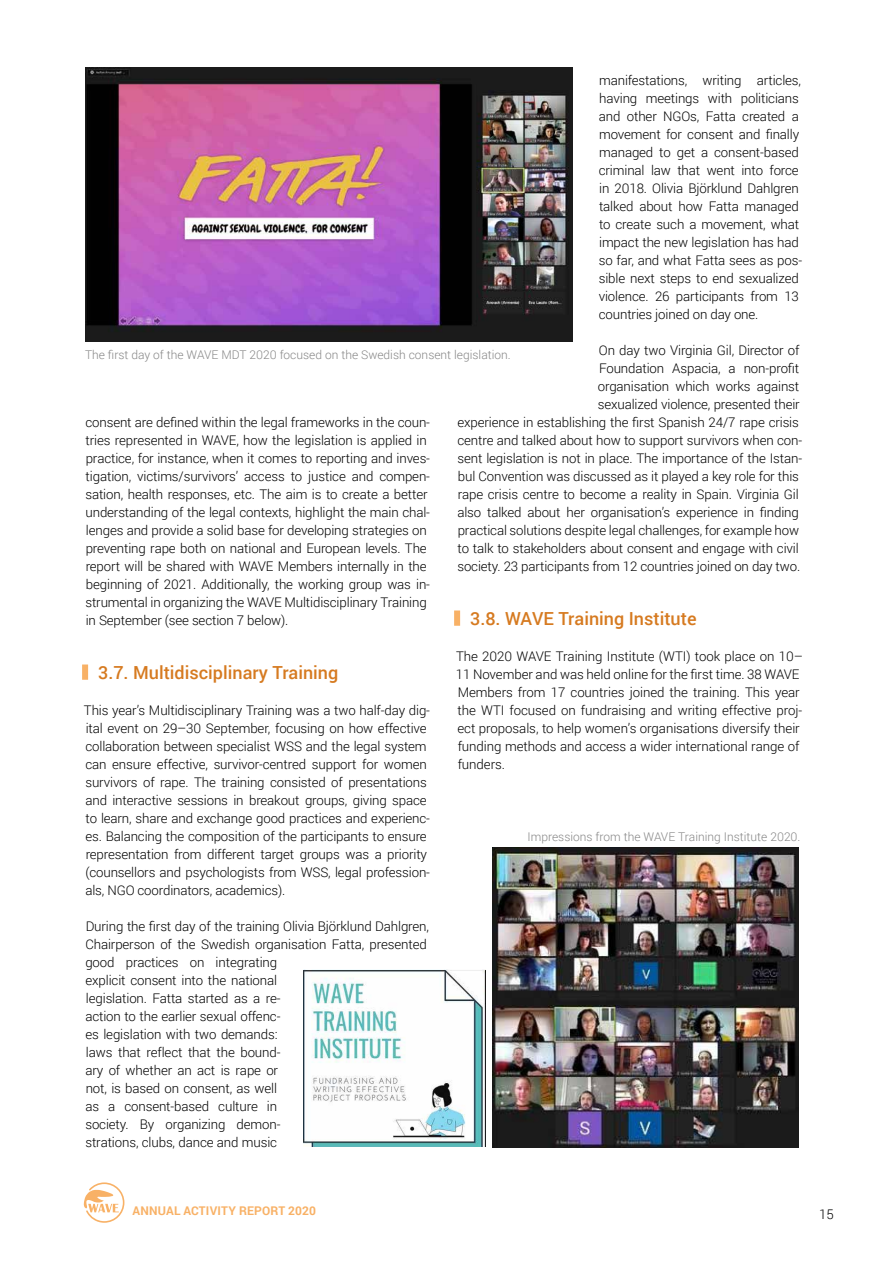
<style>
.page{position:relative;width:893px;height:1263px;background:#fff}
.page>*{position:absolute;margin:0;border:0;box-sizing:border-box;transform-origin:0 0}
.t1{font:500 18px "Roboto";color:#d67a20}
.t2{font:300 13.35px/18px "Roboto";letter-spacing:-.01em;color:#000}
.t3{font:300 12px "Roboto";color:#878787}
.t4{font:700 12px "Roboto";letter-spacing:.015em;color:#f8b166}
</style>
<div class="page">
<svg style="left:84px;top:1182px;width:40px;height:41px"></svg>
<div style="left:82px;top:664px;width:6px;height:16px;background:#f8b166"></div>
<div style="left:454px;top:610px;width:6px;height:16px;background:#f8b166"></div>
<img style="left:85px;top:67px;width:488px;height:274px">
<img style="left:492px;top:848px;width:306px;height:299px">
<img style="left:303px;top:969px;width:182px;height:178px">
<p class="t2" style="left:599px;top:71px;width:205px">manifestations, writing articles, having meetings with politicians and other NGOs, Fatta created a movement for consent and finally managed to get a consent-based criminal law that went into force in 2018. Olivia Björklund Dahlgren talked about how Fatta managed to create such a movement, what impact the new legislation has had so far, and what Fatta sees as pos&shy;sible next steps to end sexualized violence. 26 participants from 13 countries joined on day one.</p>
<p class="t2" style="left:457px;top:341px;width:346px;text-align:right">On day two Virginia Gil, Director of<br>Foundation Aspacia, a non-profit<br>organisation which works against<br>sexualized violence, presented their<br>experience in establishing the first Spanish 24/7 rape crisis centre and talked about how to support survivors when con&shy;sent legislation is not in place. The importance of the Istan&shy;bul Convention was discussed as it played a key role for this rape crisis centre to become a reality in Spain. Virginia Gil also talked about her organisation’s experience in finding practical solutions despite legal challenges, for example how to talk to stakeholders about consent and engage with civil society. 23 participants from 12 countries joined on day two.</p>
<h1 class="t1" style="left:470px;top:606px;width:228px">3.8. WAVE Training Institute</h1>
<p class="t2" style="left:456px;top:647px;width:349px">The 2020 WAVE Training Institute (WTI) took place on 10– 11 November and was held online for the first time. 38 WAVE Members from 17 countries joined the training. This year the WTI focused on fundraising and writing effective proj&shy;ect proposals, to help women’s organisations diversify their funding methods and access a wider international range of funders.</p>
<p class="t3" style="left:85px;top:347px;width:427px">The first day of the WAVE MDT 2020 focused on the Swedish consent legislation.</p>
<p class="t2" style="left:85px;top:413px;width:346px">consent are defined within the legal frameworks in the coun&shy;tries represented in WAVE, how the legislation is applied in practice, for instance, when it comes to reporting and inves&shy;tigation, victims/survivors’ access to justice and compen&shy;sation, health responses, etc. The aim is to create a better understanding of the legal contexts, highlight the main chal&shy;lenges and provide a solid base for developing strategies on preventing rape both on national and European levels. The report will be shared with WAVE Members internally in the beginning of 2021. Additionally, the working group was in&shy;strumental in organizing the WAVE Multidisciplinary Training in September (see section 7 below).</p>
<h1 class="t1" style="left:98px;top:660px;width:242px">3.7. Multidisciplinary Training</h1>
<p class="t2" style="left:84px;top:701px;width:348px">This year’s Multidisciplinary Training was a two half-day dig&shy;ital event on 29–30 September, focusing on how effective collaboration between specialist WSS and the legal system can ensure effective, survivor-centred support for women survivors of rape. The training consisted of presentations and interactive sessions in breakout groups, giving space to learn, share and exchange good practices and experienc&shy;es. Balancing the composition of the participants to ensure representation from different target groups was a priority (counsellors and psychologists from WSS, legal profession&shy;als, NGO coordinators, academics).</p>
<p class="t2" style="left:85px;top:917px;width:345px">During the first day of the training Olivia Björklund Dahlgren, Chairperson of the Swedish organisation Fatta, presented good practices on integrating<br>explicit consent into the national<br>legislation. Fatta started as a re-<br>action to the earlier sexual offenc-<br>es legislation with two demands:<br>laws that reflect that the bound-<br>ary of whether an act is rape or<br>not, is based on consent, as well<br>as a consent-based culture in<br>society. By organizing demon-<br>strations, clubs, dance and music</p>
<p class="t3" style="left:527px;top:828px;width:274px">Impressions from the WAVE Training Institute 2020.</p>
<p class="t4" style="left:133px;top:1202px;width:185px">ANNUAL ACTIVITY REPORT 2020</p>
<p class="t2" style="left:819px;top:1205px;width:16px">15</p>
</div>
